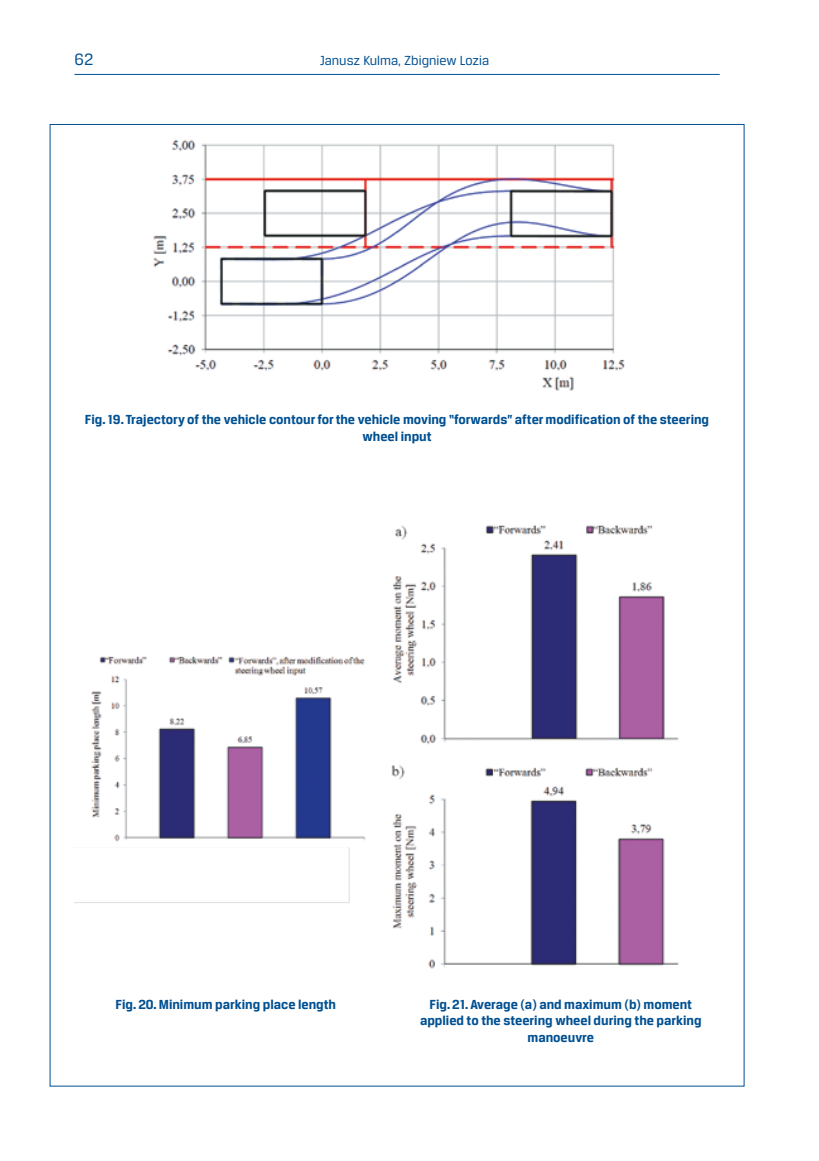
<style>
.page{position:relative;width:819px;height:1161px;background:#fff}
.page>*{position:absolute;margin:0;border:0;box-sizing:border-box;transform-origin:0 0}
.t1{font:17.5px "Breuer Text";color:#005092}
.podst_ang{font:700 14px/16.8px "Breuer Text";color:#005092;text-align:center}
.t2{font:14px "Breuer Text";color:#005092}
</style>
<div class="page">
<hr style="left:74px;top:74px;width:645px;height:1px;background:#005092">
<img style="left:153px;top:139px;width:472px;height:252px">
<img style="left:75px;top:525px;width:604px;height:444px">
<p class="t1" style="left:74px;top:50px;width:20px">62</p>
<p class="t2" style="left:320px;top:53px;width:171px">Janusz Kulma, Zbigniew Lozia</p>
<p class="podst_ang" style="left:85px;top:411px;width:625px">Fig. 19. Trajectory of the vehicle contour for the vehicle moving “forwards” after modification of the steering wheel input</p>
<p class="podst_ang" style="left:116px;top:995px;width:222px">Fig. 20. Minimum parking place length</p>
<p class="podst_ang" style="left:420px;top:995px;width:283px">Fig. 21. Average (a) and maximum (b) moment applied to the steering wheel during the parking manoeuvre</p>
</div>
